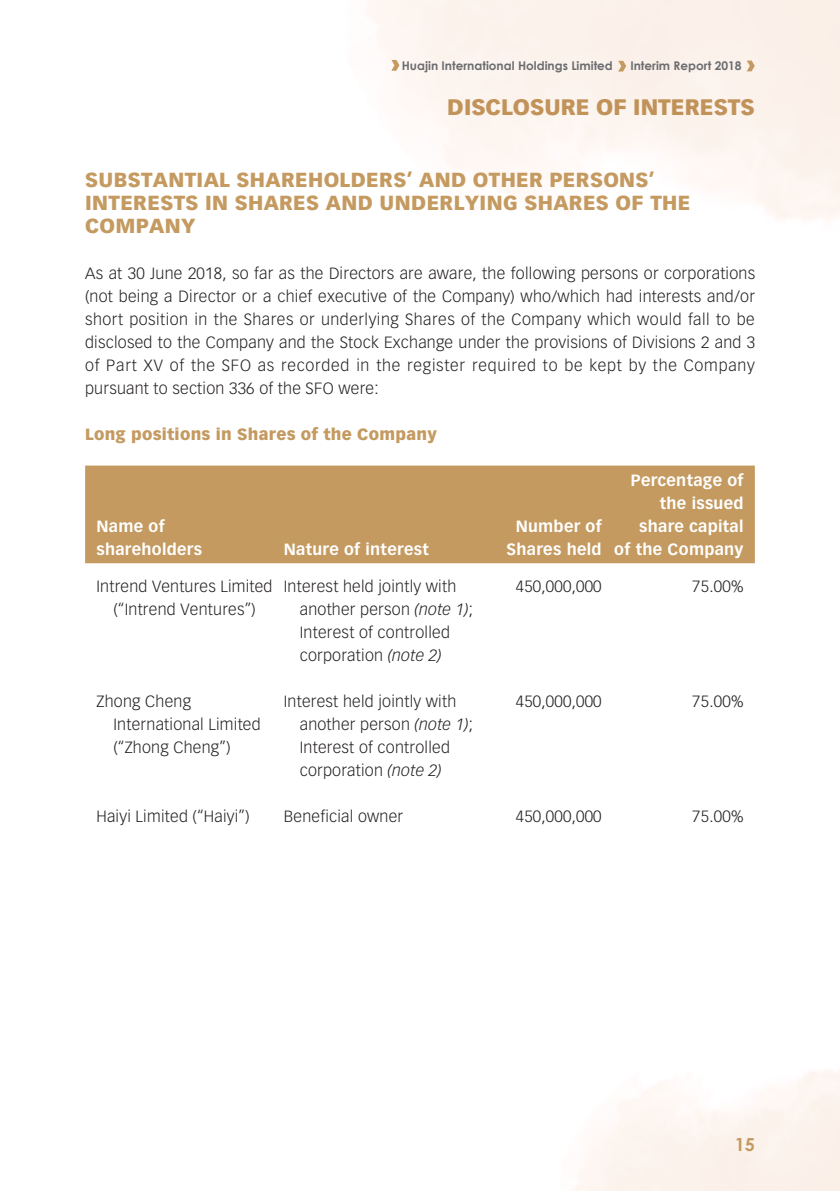
<style>
.page{position:relative;width:840px;height:1191px;background:#fff}
.page>*{position:absolute;margin:0;border:0;box-sizing:border-box;transform-origin:0 0}
.t1{font:900 22px "Vectora LT Std";color:#c49a60}
.t2{font:900 20px/23px "Vectora LT Std";letter-spacing:.02em;color:#c49a60}
.t3{font:700 18px "Century Gothic";color:#c49a60}
.t4{font:300 16px/23px "Vectora LT Std";letter-spacing:.015em;color:#231f20}
.t5{font:700 16px/23px "Vectora LT Std";letter-spacing:.02em;color:#fff}
.t6{font:900 16px "Vectora LT Std";letter-spacing:.02em;color:#c49a60}
.t7{font:700 12px "Century Gothic";color:#6c6d70}
.s1{font-style:italic}
</style>
<div class="page">
<svg style="left:617px;top:61px;width:9px;height:11px"></svg>
<svg style="left:391px;top:60px;width:8px;height:11px"></svg>
<svg style="left:746px;top:61px;width:8px;height:10px"></svg>
<div style="left:85px;top:465px;width:669px;height:98px;background:#c49a60"></div>
<p class="t7" style="left:401px;top:56px;width:212px">Huajin International Holdings Limited</p>
<p class="t7" style="left:630px;top:56px;width:113px">Interim Report 2018</p>
<h1 class="t1" style="left:447px;top:93px;width:309px">DISCLOSURE OF INTERESTS</h1>
<p class="t2" style="left:85px;top:168px;width:606px">SUBSTANTIAL SHAREHOLDERS’ AND OTHER PERSONS’<br>INTERESTS IN SHARES AND UNDERLYING SHARES OF THE<br>COMPANY</p>
<p class="t4" style="left:85px;top:262px;width:671px;text-align:justify">As at 30 June 2018, so far as the Directors are aware, the following persons or corporations (not being a Director or a chief executive of the Company) who/which had interests and/or short position in the Shares or underlying Shares of the Company which would fall to be disclosed to the Company and the Stock Exchange under the provisions of Divisions 2 and 3 of Part XV of the SFO as recorded in the register required to be kept by the Company pursuant to section 336 of the SFO were:</p>
<p class="t6" style="left:85px;top:424px;width:353px">Long positions in Shares of the Company</p>
<p class="t5" style="left:96px;top:514px;width:107px">Name of shareholders</p>
<p class="t5" style="left:283px;top:537px;width:146px">Nature of interest</p>
<p class="t5" style="left:506px;top:514px;width:97px;text-align:center">Number of<br>Shares held</p>
<p class="t5" style="left:614px;top:468px;width:131px;text-align:right">Percentage of the issued share capital<br>of the Company</p>
<p class="t4" style="left:96px;top:575px;width:177px;text-align:center">Intrend Ventures Limited (“Intrend Ventures”)</p>
<p class="t4" style="left:299px;top:575px;width:174px;text-indent:-16px">Interest held jointly with another person <span class="s1">(note 1)</span>;<br>Interest of controlled corporation <span class="s1">(note 2)</span></p>
<p class="t4" style="left:515px;top:575px;width:87px">450,000,000</p>
<p class="t4" style="left:692px;top:575px;width:53px">75.00%</p>
<p class="t4" style="left:113px;top:690px;width:149px;text-indent:-17px">Zhong Cheng<br>International Limited (“Zhong Cheng”)</p>
<p class="t4" style="left:299px;top:690px;width:174px;text-indent:-16px">Interest held jointly with another person <span class="s1">(note 1)</span>;<br>Interest of controlled corporation <span class="s1">(note 2)</span></p>
<p class="t4" style="left:515px;top:690px;width:87px">450,000,000</p>
<p class="t4" style="left:692px;top:690px;width:53px">75.00%</p>
<p class="t4" style="left:96px;top:805px;width:154px">Haiyi Limited (“Haiyi”)</p>
<p class="t4" style="left:283px;top:805px;width:121px">Beneficial owner</p>
<p class="t4" style="left:515px;top:805px;width:87px">450,000,000</p>
<p class="t4" style="left:692px;top:805px;width:53px">75.00%</p>
<p class="t3" style="left:734px;top:1131px;width:22px">15</p>
</div>
